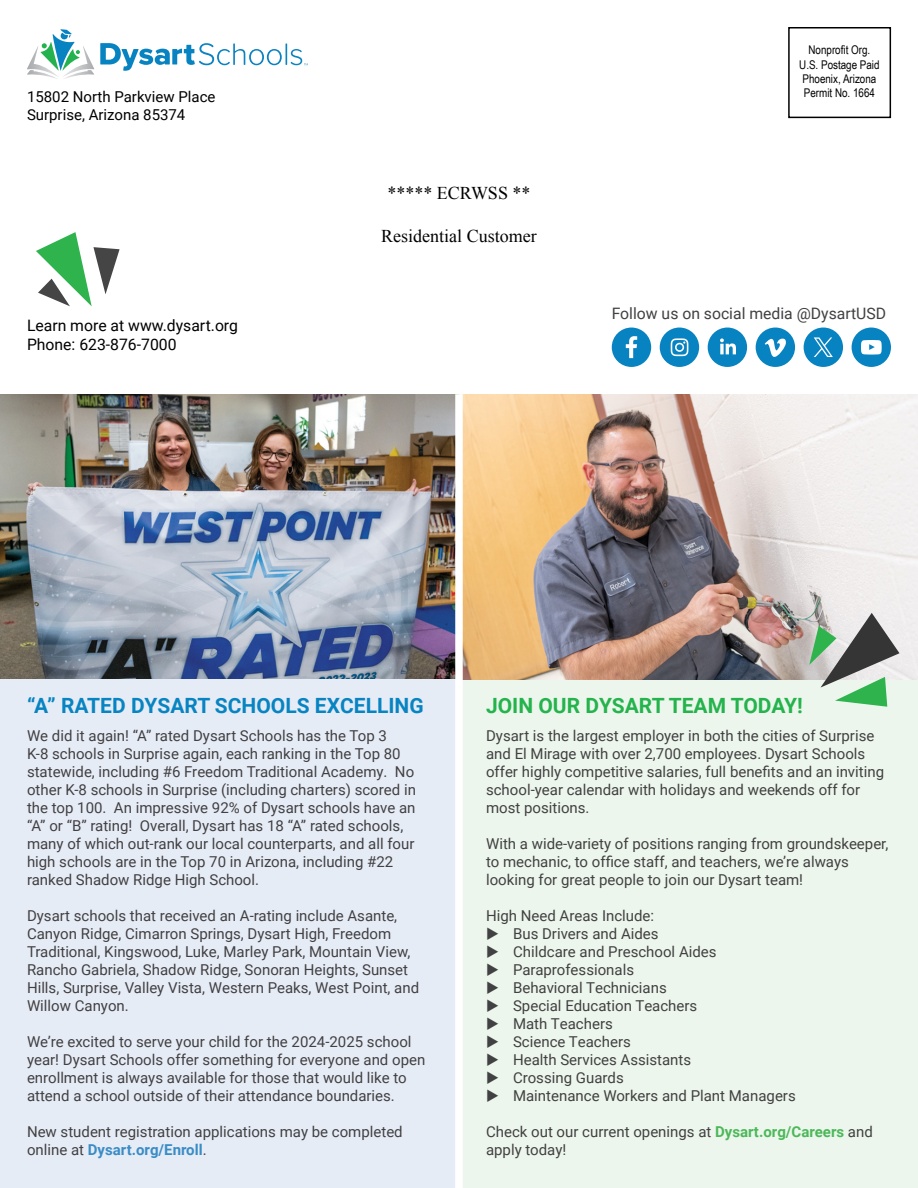
<style>
.page{position:relative;width:918px;height:1188px;background:#fff}
.page>*{position:absolute;margin:0;border:0;box-sizing:border-box;transform-origin:0 0}
.t1{font:700 21px "Roboto";color:#0784c1}
.t2{font:700 21px "Roboto";color:#24b34d}
.t3{font:18px "Times New Roman";color:#000}
.t4{font:15.75px "Roboto";color:#000}
.t5{font:15.75px "Roboto";color:#414042}
.Body_Text{font:15px/18px "Roboto";color:#414042}
.t6{font:15px "Roboto";color:#000}
.t7{font:12px "Arial Narrow";color:#000}
.s1{font-weight:700;color:#3a8cc6}
.s2{font-weight:700;color:#4cb85a}
</style>
<div class="page">
<div style="left:788px;top:27px;width:103px;height:91px;border:2px solid #000"></div>
<svg style="left:27px;top:29px;width:67px;height:50px"></svg>
<svg style="left:100px;top:43px;width:208px;height:28px"></svg>
<img style="left:0;top:394px;width:918px;height:285px">
<div style="left:612px;top:328px;width:39px;height:39px;background:#0883c1;border-radius:50%"></div>
<svg style="left:626px;top:336px;width:11px;height:22px"></svg>
<div style="left:660px;top:328px;width:39px;height:39px;background:#0883c1;border-radius:50%"></div>
<svg style="left:671px;top:338px;width:17px;height:18px"></svg>
<div style="left:708px;top:328px;width:39px;height:39px;background:#0883c1;border-radius:50%"></div>
<svg style="left:720px;top:338px;width:16px;height:16px"></svg>
<div style="left:756px;top:328px;width:39px;height:39px;background:#0883c1;border-radius:50%"></div>
<svg style="left:765px;top:339px;width:21px;height:18px"></svg>
<div style="left:804px;top:328px;width:39px;height:39px;background:#0883c1;border-radius:50%"></div>
<svg style="left:814px;top:337px;width:19px;height:20px"></svg>
<div style="left:852px;top:328px;width:39px;height:39px;background:#0883c1;border-radius:50%"></div>
<svg style="left:861px;top:340px;width:21px;height:15px"></svg>
<div style="left:459px;top:679px;width:459px;height:509px;background:#edf6ec"></div>
<div style="left:0;top:679px;width:459px;height:509px;background:#e6ecf6"></div>
<div style="left:455px;top:394px;width:8px;height:794px;background:#fff"></div>
<svg style="left:809px;top:613px;width:91px;height:94px"></svg>
<svg style="left:36px;top:232px;width:84px;height:75px"></svg>
<p class="t6" style="left:27px;top:86px;width:190px">15802 North Parkview Place</p>
<p class="t6" style="left:27px;top:104px;width:160px">Surprise, Arizona 85374</p>
<p class="t4" style="left:27px;top:315px;width:213px">Learn more at www.dysart.org</p>
<p class="t4" style="left:27px;top:333px;width:151px">Phone: 623-876-7000</p>
<p class="t3" style="left:387px;top:181px;width:145px">***** ECRWSS **</p>
<p class="t3" style="left:381px;top:224px;width:157px">Residential Customer</p>
<p class="t7" style="left:809px;top:41px;width:63px">Nonprofit Org.</p>
<p class="t7" style="left:799px;top:56px;width:82px">U.S. Postage Paid</p>
<p class="t7" style="left:803px;top:70px;width:75px">Phoenix, Arizona</p>
<p class="t7" style="left:804px;top:84px;width:73px">Permit No. 1664</p>
<p class="t5" style="left:612px;top:303px;width:276px">Follow us on social media @DysartUSD</p>
<p class="t1" style="left:27px;top:690px;width:398px">“A” RATED DYSART SCHOOLS EXCELLING</p>
<p class="Body_Text" style="left:27px;top:727px;width:390px">We did it again! “A” rated Dysart Schools has the Top 3<br>K-8 schools in Surprise again, each ranking in the Top 80 statewide, including #6 Freedom Traditional Academy. No other K-8 schools in Surprise (including charters) scored in the top 100. An impressive 92% of Dysart schools have an “A” or “B” rating! Overall, Dysart has 18 “A” rated schools, many of which out-rank our local counterparts, and all four high schools are in the Top 70 in Arizona, including #22 ranked Shadow Ridge High School.</p>
<p class="Body_Text" style="left:27px;top:907px;width:394px">Dysart schools that received an A-rating include Asante, Canyon Ridge, Cimarron Springs, Dysart High, Freedom Traditional, Kingswood, Luke, Marley Park, Mountain View, Rancho Gabriela, Shadow Ridge, Sonoran Heights, Sunset Hills, Surprise, Valley Vista, Western Peaks, West Point, and Willow Canyon.</p>
<p class="Body_Text" style="left:27px;top:1033px;width:400px">We’re excited to serve your child for the 2024-2025 school year! Dysart Schools offer something for everyone and open enrollment is always available for those that would like to attend a school outside of their attendance boundaries.</p>
<p class="Body_Text" style="left:27px;top:1123px;width:377px">New student registration applications may be completed online at <span class="s1">Dysart.org/Enroll</span>.</p>
<p class="t2" style="left:486px;top:690px;width:318px">JOIN OUR DYSART TEAM TODAY!</p>
<p class="Body_Text" style="left:486px;top:727px;width:400px">Dysart is the largest employer in both the cities of Surprise and El Mirage with over 2,700 employees. Dysart Schools offer highly competitive salaries, full benefits and an inviting school-year calendar with holidays and weekends off for most positions.</p>
<p class="Body_Text" style="left:486px;top:835px;width:404px">With a wide-variety of positions ranging from groundskeeper, to mechanic, to office staff, and teachers, we’re always looking for great people to join our Dysart team!</p>
<p class="Body_Text" style="left:486px;top:907px;width:170px">High Need Areas Include:</p>
<p class="Body_Text" style="left:513px;top:925px;width:147px">Bus Drivers and Aides</p>
<p class="Body_Text" style="left:513px;top:943px;width:205px">Childcare and Preschool Aides</p>
<p class="Body_Text" style="left:513px;top:961px;width:123px">Paraprofessionals</p>
<p class="Body_Text" style="left:513px;top:979px;width:155px">Behavioral Technicians</p>
<p class="Body_Text" style="left:513px;top:997px;width:186px">Special Education Teachers</p>
<p class="Body_Text" style="left:513px;top:1015px;width:101px">Math Teachers</p>
<p class="Body_Text" style="left:513px;top:1033px;width:119px">Science Teachers</p>
<p class="Body_Text" style="left:513px;top:1051px;width:180px">Health Services Assistants</p>
<p class="Body_Text" style="left:513px;top:1069px;width:112px">Crossing Guards</p>
<p class="Body_Text" style="left:513px;top:1087px;width:284px">Maintenance Workers and Plant Managers</p>
<p class="Body_Text" style="left:486px;top:1123px;width:388px">Check out our current openings at <span class="s2">Dysart.org/Careers</span> and apply today!</p>
</div>
